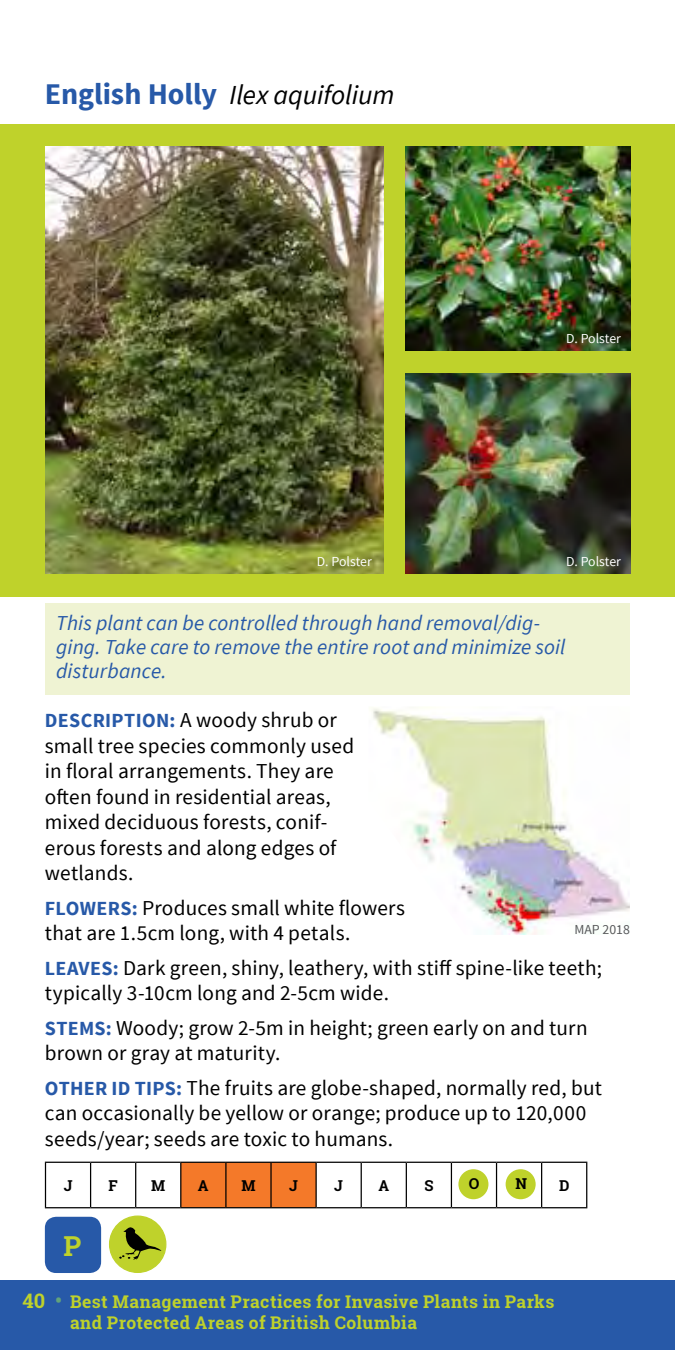
<style>
.page{position:relative;width:675px;height:1350px;background:#fff}
.page>*{position:absolute;margin:0;border:0;box-sizing:border-box;transform-origin:0 0}
.t1{font:italic 27.5px "Source Sans Pro";letter-spacing:-.005em;color:#000}
.t2{font:700 27.5px "Roboto Slab";color:#bfd22b}
.t3{font:21.25px/25.5px "Source Sans Pro";letter-spacing:.01em;color:#000}
.t4{font:italic 21.25px/23.8px "Source Sans Pro";letter-spacing:.005em;color:#2759a8}
.t5{font:700 17.5px/21px "Roboto Slab";letter-spacing:.025em;color:#bfd22b}
.t6{font:700 15px "Roboto Slab";color:#000}
.t7{font:13.75px "Source Sans Pro";color:#fff}
.t8{font:13.75px "Source Sans Pro";color:#58595b}
.s1{font-weight:700;font-style:normal;font-size:30px;color:#2759a8}
.s2{font-weight:700;font-size:20px;color:#2759a8}
.s3{font-size:20px}
.s4{font-size:20px;color:#63a37b}
</style>
<div class="page">
<div style="left:0;top:1280px;width:675px;height:70px;background:#2759a8"></div>
<div style="left:0;top:124px;width:675px;height:473px;background:#bfd22b"></div>
<div style="left:181px;top:1163px;width:135px;height:44px;background:#f47929"></div>
<hr style="left:45px;top:1162px;width:46px;height:1px;background:#000">
<hr style="left:45px;top:1163px;width:1px;height:44px;background:#000">
<hr style="left:91px;top:1162px;width:45px;height:1px;background:#000">
<hr style="left:90px;top:1163px;width:1px;height:44px;background:#000">
<hr style="left:136px;top:1162px;width:45px;height:1px;background:#000">
<hr style="left:135px;top:1163px;width:1px;height:44px;background:#000">
<hr style="left:181px;top:1162px;width:45px;height:1px;background:#000">
<hr style="left:180px;top:1163px;width:1px;height:44px;background:#000">
<hr style="left:226px;top:1162px;width:45px;height:1px;background:#000">
<hr style="left:225px;top:1163px;width:2px;height:44px;background:#000">
<hr style="left:271px;top:1162px;width:45px;height:1px;background:#000">
<hr style="left:270px;top:1163px;width:2px;height:44px;background:#000">
<hr style="left:316px;top:1162px;width:45px;height:1px;background:#000">
<hr style="left:316px;top:1163px;width:1px;height:44px;background:#000">
<hr style="left:361px;top:1162px;width:45px;height:1px;background:#000">
<hr style="left:361px;top:1163px;width:1px;height:44px;background:#000">
<hr style="left:406px;top:1162px;width:45px;height:1px;background:#000">
<hr style="left:406px;top:1163px;width:1px;height:44px;background:#000">
<hr style="left:451px;top:1162px;width:46px;height:1px;background:#000">
<hr style="left:451px;top:1163px;width:1px;height:44px;background:#000">
<hr style="left:497px;top:1162px;width:45px;height:1px;background:#000">
<hr style="left:496px;top:1163px;width:1px;height:44px;background:#000">
<hr style="left:542px;top:1162px;width:45px;height:1px;background:#000">
<hr style="left:541px;top:1163px;width:1px;height:44px;background:#000">
<hr style="left:586px;top:1163px;width:1px;height:44px;background:#000">
<hr style="left:45px;top:1207px;width:46px;height:1px;background:#000">
<hr style="left:91px;top:1207px;width:45px;height:1px;background:#000">
<hr style="left:136px;top:1207px;width:45px;height:1px;background:#000">
<hr style="left:181px;top:1207px;width:45px;height:1px;background:#000">
<hr style="left:226px;top:1207px;width:45px;height:1px;background:#000">
<hr style="left:271px;top:1207px;width:45px;height:1px;background:#000">
<hr style="left:316px;top:1207px;width:45px;height:1px;background:#000">
<hr style="left:361px;top:1207px;width:45px;height:1px;background:#000">
<hr style="left:406px;top:1207px;width:45px;height:1px;background:#000">
<hr style="left:451px;top:1207px;width:46px;height:1px;background:#000">
<hr style="left:497px;top:1207px;width:45px;height:1px;background:#000">
<hr style="left:542px;top:1207px;width:45px;height:1px;background:#000">
<div style="left:506px;top:1169px;width:30px;height:30px;background:#bfd22b;border-radius:50%"></div>
<div style="left:458px;top:1169px;width:30px;height:30px;background:#bfd22b;border-radius:50%"></div>
<div style="left:45px;top:603px;width:585px;height:91px;background:#eff3d3"></div>
<div style="left:45px;top:1217px;width:56px;height:56px;background:#2759a8;border-radius:11px"></div>
<div style="left:110px;top:1216px;width:56px;height:56px;background:#bfd22b;border-radius:50%"></div>
<div style="left:109px;top:1216px;width:57px;height:57px;border:1px solid #bfd22b;border-radius:50%"></div>
<svg style="left:119px;top:1227px;width:43px;height:33px"></svg>
<img style="left:372px;top:707px;width:258px;height:228px">
<img style="left:45px;top:146px;width:338px;height:428px">
<img style="left:406px;top:146px;width:225px;height:205px">
<img style="left:406px;top:373px;width:225px;height:201px">
<p class="t1" style="left:45px;top:78px;width:351px"><span class="s1">English Holly</span> Ilex aquifolium</p>
<p class="t7" style="left:317px;top:553px;width:57px">D. Polster</p>
<p class="t7" style="left:566px;top:330px;width:57px">D. Polster</p>
<p class="t7" style="left:566px;top:553px;width:57px">D. Polster</p>
<p class="t4" style="left:56px;top:611px;width:511px">This plant can be controlled through hand removal/dig&shy;ging. Take care to remove the entire root and minimize soil disturbance.</p>
<p class="t3" style="left:45px;top:708px;width:311px"><span class="s2">DESCRIPTION:</span> A woody shrub or small tree species commonly used in floral arrangements. They are often found in residential areas, mixed deciduous forests, conif&shy;erous forests and along edges of wetlands.</p>
<p class="t3" style="left:45px;top:895px;width:362px"><span class="s2">FLOWERS:</span> Produces small white flowers that are 1.5cm long, with 4 petals.</p>
<p class="t3" style="left:45px;top:955px;width:559px"><span class="s2">LEAVES:</span> Dark green, shiny, leathery, with stiff spine-like teeth; typically 3-10cm long and 2-5cm wide.</p>
<p class="t3" style="left:45px;top:1015px;width:544px"><span class="s2">STEMS:</span> Woody; grow 2-5m in height; green early on and turn brown or gray at maturity.</p>
<p class="t3" style="left:45px;top:1075px;width:559px"><span class="s2">OTHER ID TIPS:</span> The fruits are globe-shaped, normally red, but can occasionally be yellow or orange; produce up to 120,000 seeds/year; seeds are toxic to humans.</p>
<p class="t8" style="left:574px;top:921px;width:57px">MAP 2018</p>
<p class="t6" style="left:516px;top:1173px;width:13px">N</p>
<p class="t6" style="left:469px;top:1173px;width:12px">O</p>
<p class="t6" style="left:64px;top:1175px;width:10px">J</p>
<p class="t6" style="left:109px;top:1175px;width:11px">F</p>
<p class="t6" style="left:151px;top:1175px;width:16px">M</p>
<p class="t6" style="left:198px;top:1175px;width:12px">A</p>
<p class="t6" style="left:241px;top:1175px;width:16px">M</p>
<p class="t6" style="left:289px;top:1175px;width:10px">J</p>
<p class="t6" style="left:334px;top:1175px;width:10px">J</p>
<p class="t6" style="left:378px;top:1175px;width:12px">A</p>
<p class="t6" style="left:424px;top:1175px;width:11px">S</p>
<p class="t6" style="left:513px;top:1175px;width:13px">N</p>
<p class="t6" style="left:559px;top:1175px;width:12px">D</p>
<p class="t2" style="left:63px;top:1227px;width:19px">P</p>
<p class="t5" style="left:70px;top:1291px;width:486px;text-indent:-48px"><span class="s3">40</span> <span class="s4">•</span> Best Management Practices for Invasive Plants in Parks and Protected Areas of British Columbia</p>
</div>
